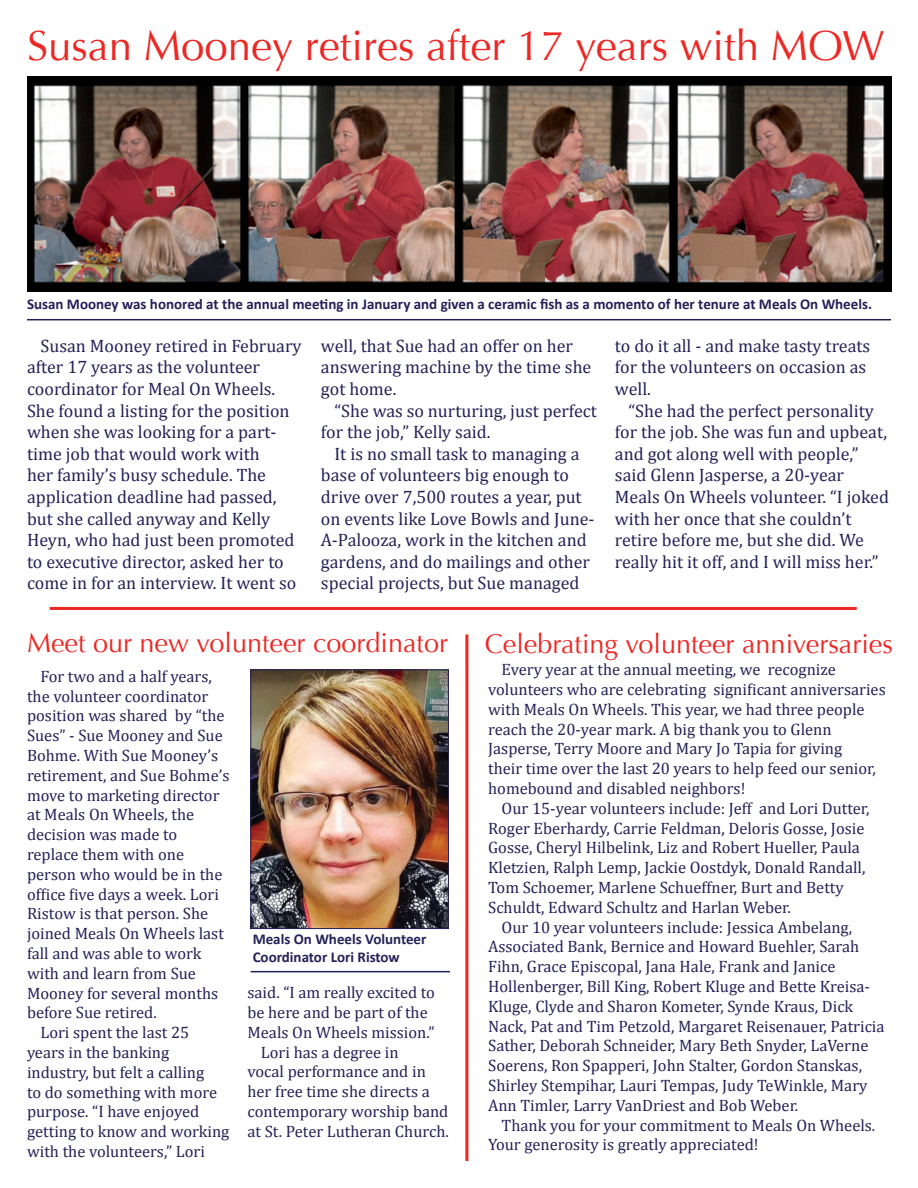
<style>
.page{position:relative;width:918px;height:1188px;background:#fff}
.page>*{position:absolute;margin:0;border:0;box-sizing:border-box;transform-origin:0 0}
.t1{font:42px "Optima";color:#ed2824}
.t2{font:27px "Optima";color:#ed2824}
.t3{font:18px/21.6px "Cambria";color:#242158}
.t4{font:16.5px/19.8px "Cambria";color:#242158}
.t5{font:700 15px/18px "Calibri";color:#242158}
</style>
<div class="page">
<img style="left:28px;top:77px;width:864px;height:215px">
<hr style="left:27px;top:319px;width:864px;height:1px;background:#242158">
<hr style="left:465px;top:634px;width:3px;height:527px;background:#ed2824">
<hr style="left:50px;top:607px;width:807px;height:3px;background:#ed2824">
<img style="left:252px;top:671px;width:195px;height:256px">
<div style="left:250px;top:669px;width:199px;height:260px;border:1px solid #242158"></div>
<hr style="left:251px;top:971px;width:199px;height:1px;background:#242158">
<h1 class="t1" style="left:27px;top:21px;width:859px">Susan Mooney retires after 17 years with MOW</h1>
<p class="t5" style="left:27px;top:295px;width:847px">Susan Mooney was honored at the annual meeting in January and given a ceramic fish as a momento of her tenure at Meals On Wheels.</p>
<p class="t3" style="left:27px;top:335px;width:276px;text-indent:14px">Susan Mooney retired in February after 17 years as the volunteer coordinator for Meal On Wheels.<br>She found a listing for the position when she was looking for a part&shy;time job that would work with<br>her family’s busy schedule. The application deadline had passed, but she called anyway and Kelly<br>Heyn, who had just been promoted to executive director, asked her to come in for an interview. It went so</p>
<p class="t3" style="left:321px;top:335px;width:272px">well, that Sue had an offer on her answering machine by the time she got home.</p>
<p class="t3" style="left:321px;top:400px;width:278px;text-indent:14px">“She was so nurturing, just perfect for the job,” Kelly said.</p>
<p class="t3" style="left:321px;top:443px;width:275px;text-indent:14px">It is no small task to managing a base of volunteers big enough to drive over 7,500 routes a year, put on events like Love Bowls and June-A-Palooza, work in the kitchen and gardens, and do mailings and other special projects, but Sue managed</p>
<p class="t3" style="left:615px;top:335px;width:257px">to do it all - and make tasty treats for the volunteers on occasion as well.</p>
<p class="t3" style="left:615px;top:400px;width:276px;text-indent:14px">“She had the perfect personality for the job. She was fun and upbeat, and got along well with people,” said Glenn Jasperse, a 20-year Meals On Wheels volunteer. “I joked with her once that she couldn’t retire before me, but she did. We really hit it off, and I will miss her.”</p>
<h2 class="t2" style="left:27px;top:627px;width:423px">Meet our new volunteer coordinator</h2>
<p class="t4" style="left:40px;top:666px;width:173px">For two and a half years,</p>
<p class="t4" style="left:27px;top:686px;width:183px">the volunteer coordinator</p>
<p class="t4" style="left:27px;top:706px;width:199px">position was shared by “the</p>
<p class="t4" style="left:27px;top:726px;width:197px">Sues” - Sue Mooney and Sue</p>
<p class="t4" style="left:27px;top:745px;width:193px">Bohme. With Sue Mooney’s</p>
<p class="t4" style="left:27px;top:765px;width:204px">retirement, and Sue Bohme’s</p>
<p class="t4" style="left:27px;top:785px;width:194px">move to marketing director</p>
<p class="t4" style="left:27px;top:805px;width:169px">at Meals On Wheels, the</p>
<p class="t4" style="left:27px;top:825px;width:152px">decision was made to</p>
<p class="t4" style="left:27px;top:844px;width:159px">replace them with one</p>
<p class="t4" style="left:27px;top:864px;width:197px">person who would be in the</p>
<p class="t4" style="left:27px;top:884px;width:193px">office five days a week. Lori</p>
<p class="t4" style="left:27px;top:904px;width:183px">Ristow is that person. She</p>
<p class="t4" style="left:27px;top:924px;width:198px">joined Meals On Wheels last</p>
<p class="t4" style="left:27px;top:943px;width:176px">fall and was able to work</p>
<p class="t4" style="left:27px;top:963px;width:171px">with and learn from Sue</p>
<p class="t4" style="left:27px;top:983px;width:193px">Mooney for several months</p>
<p class="t4" style="left:27px;top:1003px;width:131px">before Sue retired.</p>
<p class="t4" style="left:40px;top:1023px;width:150px">Lori spent the last 25</p>
<p class="t4" style="left:27px;top:1042px;width:144px">years in the banking</p>
<p class="t4" style="left:27px;top:1062px;width:179px">industry, but felt a calling</p>
<p class="t4" style="left:27px;top:1082px;width:192px">to do something with more</p>
<p class="t4" style="left:27px;top:1102px;width:174px">purpose. “I have enjoyed</p>
<p class="t4" style="left:27px;top:1122px;width:204px">getting to know and working</p>
<p class="t4" style="left:27px;top:1141px;width:180px">with the volunteers,” Lori</p>
<p class="t5" style="left:253px;top:930px;width:175px">Meals On Wheels Volunteer<br>Coordinator Lori Ristow</p>
<p class="t4" style="left:248px;top:983px;width:189px">said. “I am really excited to</p>
<p class="t4" style="left:248px;top:1002px;width:182px">be here and be part of the</p>
<p class="t4" style="left:248px;top:1022px;width:189px">Meals On Wheels mission.”</p>
<p class="t4" style="left:261px;top:1042px;width:139px">Lori has a degree in</p>
<p class="t4" style="left:248px;top:1062px;width:180px">vocal performance and in</p>
<p class="t4" style="left:248px;top:1082px;width:184px">her free time she directs a</p>
<p class="t4" style="left:248px;top:1101px;width:202px">contemporary worship band</p>
<p class="t4" style="left:248px;top:1121px;width:203px">at St. Peter Lutheran Church.</p>
<h2 class="t2" style="left:485px;top:628px;width:409px">Celebrating volunteer anniversaries</h2>
<p class="t4" style="left:488px;top:660px;width:399px;text-indent:13px">Every year at the annual meeting, we recognize volunteers who are celebrating significant anniversaries with Meals On Wheels. This year, we had three people reach the 20-year mark. A big thank you to Glenn Jasperse, Terry Moore and Mary Jo Tapia for giving<br>their time over the last 20 years to help feed our senior, homebound and disabled neighbors!</p>
<p class="t4" style="left:488px;top:798px;width:383px;text-indent:13px">Our 15-year volunteers include: Jeff and Lori Dutter, Roger Eberhardy, Carrie Feldman, Deloris Gosse, Josie Gosse, Cheryl Hilbelink, Liz and Robert Hueller, Paula Kletzien, Ralph Lemp, Jackie Oostdyk, Donald Randall, Tom Schoemer, Marlene Schueffner, Burt and Betty Schuldt, Edward Schultz and Harlan Weber.</p>
<p class="t4" style="left:488px;top:917px;width:398px;text-indent:13px">Our 10 year volunteers include: Jessica Ambelang, Associated Bank, Bernice and Howard Buehler, Sarah Fihn, Grace Episcopal, Jana Hale, Frank and Janice Hollenberger, Bill King, Robert Kluge and Bette Kreisa-Kluge, Clyde and Sharon Kometer, Synde Kraus, Dick Nack, Pat and Tim Petzold, Margaret Reisenauer, Patricia Sather, Deborah Schneider, Mary Beth Snyder, LaVerne Soerens, Ron Spapperi, John Stalter, Gordon Stanskas, Shirley Stempihar, Lauri Tempas, Judy TeWinkle, Mary Ann Timler, Larry VanDriest and Bob Weber.</p>
<p class="t4" style="left:488px;top:1115px;width:389px;text-indent:14px">Thank you for your commitment to Meals On Wheels.<br>Your generosity is greatly appreciated!</p>
</div>
